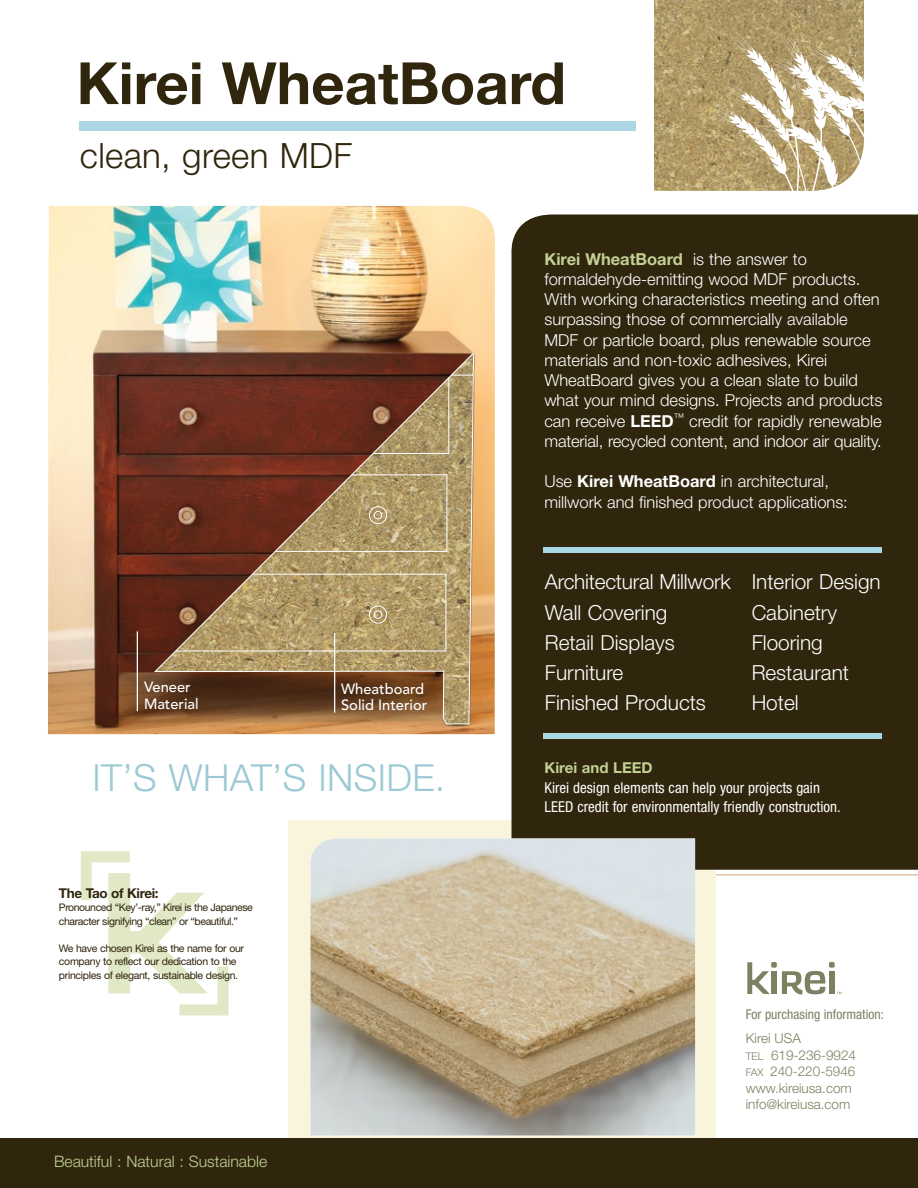
<style>
.page{position:relative;width:918px;height:1188px;background:#fff}
.page>*{position:absolute;margin:0;border:0;box-sizing:border-box;transform-origin:0 0}
.t1{font:700 58.35px "Helvetica Neue";color:#30250d}
.t2{font:300 37.35px "Helvetica Neue";letter-spacing:.01em;color:#9bc9d4}
.t3{font:300 34.95px "Helvetica Neue";letter-spacing:.01em;color:#30250d}
.t4{font:300 20.85px/30.3px "Helvetica Neue";color:#fff}
.t5{font:300 16.5px/20.2px "Helvetica Neue";color:#fff}
.t6{font:300 15.75px "Helvetica Neue";color:#c1d194}
.t7{font:condensed 15px/19.5px "Helvetica Neue";color:#fff}
.t8{font:700 15px "Helvetica Neue";color:#c1d194}
.t9{font:500 14.7px/16.8px "Avenir";color:#fff}
.t10{font:300 13.5px/16.5px "Helvetica Neue";color:#7b8261}
.t11{font:condensed 13.5px "Helvetica Neue";color:#7b8261}
.t12{font:700 13.5px "Helvetica Neue";letter-spacing:-.025em;color:#30250d}
.t13{font:10.5px/13.5px "Helvetica Neue";letter-spacing:-.03em;color:#30250d}
.s1{font-weight:700;color:#c1d194}
.s2{font-weight:700}
.s3{font-size:10.5px}
</style>
<div class="page">
<hr style="left:511px;top:874px;width:407px;height:1px;background:#cfaa7a">
<div style="left:288px;top:820px;width:428px;height:346px;background:#f9f5dd"></div>
<div style="left:511px;top:215px;width:407px;height:655px;background:#30250d"></div>
<div style="left:543px;top:548px;width:339px;height:5px;background:#abd6e3"></div>
<div style="left:543px;top:733px;width:339px;height:6px;background:#abd6e3"></div>
<svg style="left:81px;top:851px;width:147px;height:164px"></svg>
<img style="left:48px;top:205px;width:447px;height:529px">
<hr style="left:137px;top:631px;width:1px;height:80px;background:#fff">
<svg style="left:153px;top:352px;width:322px;height:373px;background:#7c4e34"></svg>
<hr style="left:334px;top:633px;width:1px;height:80px;background:#fff">
<svg style="left:373px;top:375px;width:100px;height:79px;background:#937352"></svg>
<svg style="left:275px;top:474px;width:173px;height:78px;background:#a1845c"></svg>
<svg style="left:175px;top:573px;width:272px;height:79px;background:#a88e63"></svg>
<div style="left:374px;top:511px;width:8px;height:8px;border:1px solid #fff;border-radius:50%"></div>
<div style="left:369px;top:506px;width:18px;height:18px;border:1px solid #fff;border-radius:50%"></div>
<div style="left:374px;top:610px;width:8px;height:9px;border:1px solid #fff;border-radius:50%"></div>
<div style="left:369px;top:606px;width:18px;height:18px;border:1px solid #fff;border-radius:50%"></div>
<img style="left:310px;top:838px;width:385px;height:298px">
<svg style="left:747px;top:962px;width:94px;height:33px"></svg>
<div style="left:80px;top:121px;width:556px;height:10px;background:#abd6e3"></div>
<div style="left:0;top:1138px;width:918px;height:50px;background:#30250d"></div>
<svg style="left:654px;top:0;width:210px;height:191px;background:#baa77c"></svg>
<h1 class="t1" style="left:77px;top:47px;width:491px">Kirei WheatBoard</h1>
<h3 class="t3" style="left:80px;top:134px;width:274px">clean, green MDF</h3>
<p class="t5" style="left:544px;top:248px;width:340px"><span class="s1">Kirei WheatBoard</span> is the answer to formaldehyde-emitting wood MDF products.<br>With working characteristics meeting and often surpassing those of commercially available MDF or particle board, plus renewable source materials and non-toxic adhesives, Kirei WheatBoard gives you a clean slate to build what your mind designs. Projects and products can receive <span class="s2">LEED</span><sup>™</sup> credit for rapidly renewable material, recycled content, and indoor air quality.</p>
<p class="t5" style="left:544px;top:471px;width:305px">Use <span class="s2">Kirei WheatBoard</span> in architectural, millwork and finished product applications:</p>
<p class="t9" style="left:144px;top:679px;width:56px">Veneer<br>Material</p>
<p class="t9" style="left:341px;top:680px;width:88px">Wheatboard<br>Solid Interior</p>
<h2 class="t2" style="left:93px;top:755px;width:354px">IT’S WHAT’S INSIDE.</h2>
<p class="t12" style="left:59px;top:884px;width:101px">The Tao of Kirei:</p>
<p class="t13" style="left:59px;top:900px;width:195px">Pronounced “Key’-ray,” Kirei is the Japanese character signifying “clean” or “beautiful.”</p>
<p class="t13" style="left:59px;top:941px;width:187px">We have chosen Kirei as the name for our company to reflect our dedication to the principles of elegant, sustainable design.</p>
<p class="t6" style="left:54px;top:1152px;width:215px">Beautiful : Natural : Sustainable</p>
<p class="t4" style="left:545px;top:566px;width:337px">Architectural Millwork Interior Design<br>Wall Covering</p>
<p class="t4" style="left:752px;top:597px;width:87px">Cabinetry</p>
<p class="t4" style="left:545px;top:627px;width:131px">Retail Displays</p>
<p class="t4" style="left:752px;top:627px;width:73px">Flooring</p>
<p class="t4" style="left:545px;top:657px;width:80px">Furniture</p>
<p class="t4" style="left:752px;top:657px;width:99px">Restaurant</p>
<p class="t4" style="left:545px;top:687px;width:163px">Finished Products</p>
<p class="t4" style="left:752px;top:687px;width:48px">Hotel</p>
<p class="t8" style="left:545px;top:759px;width:110px">Kirei and LEED</p>
<p class="t7" style="left:545px;top:778px;width:298px">Kirei design elements can help your projects gain<br>LEED credit for environmentally friendly construction.</p>
<p class="t11" style="left:746px;top:1007px;width:140px">For purchasing information:</p>
<p class="t10" style="left:746px;top:1030px;width:112px">Kirei USA<br><span class="s3">TEL</span> 619-236-9924<br><span class="s3">FAX</span> 240-220-5946 www.kireiusa.com info@kireiusa.com</p>
</div>
